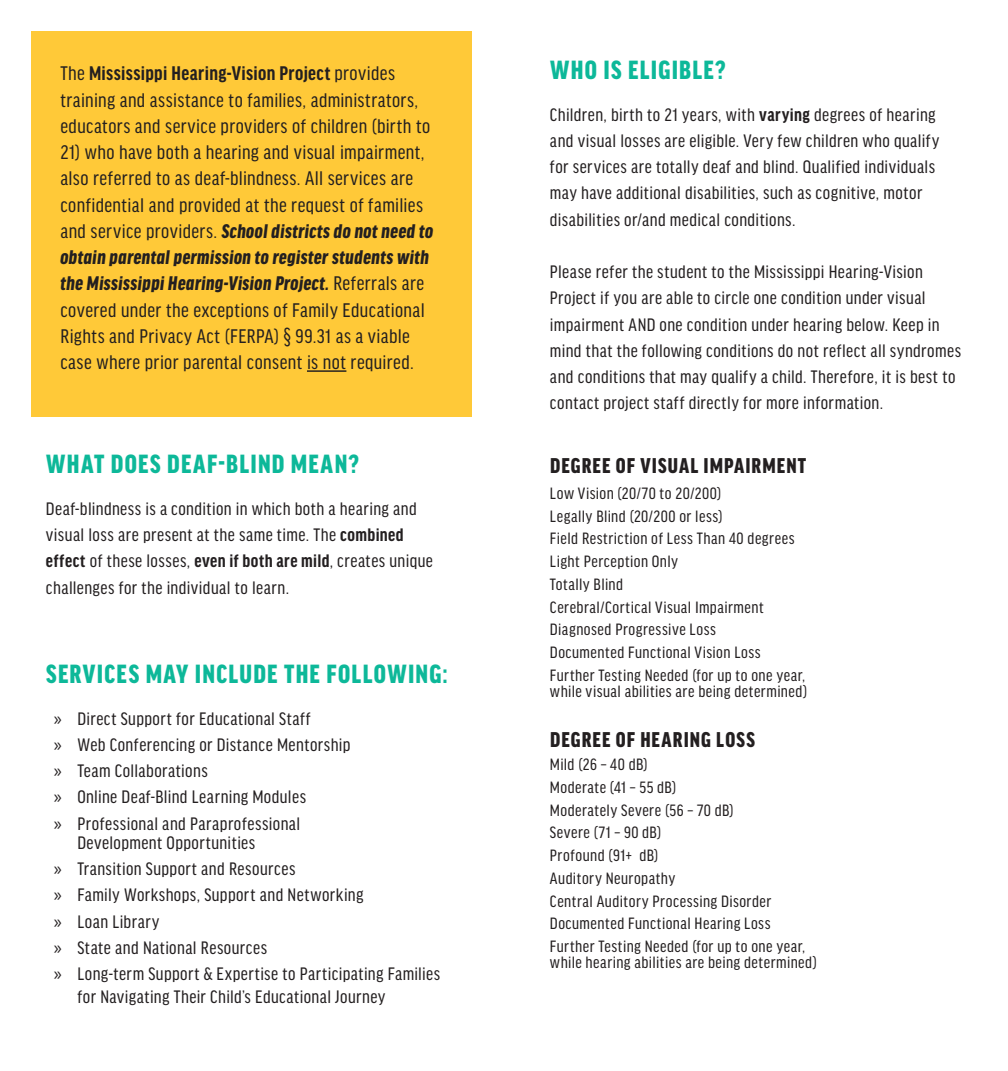
<style>
.page{position:relative;width:1008px;height:1071px;background:#fff}
.page>*{position:absolute;margin:0;border:0;box-sizing:border-box;transform-origin:0 0}
.t1{font:900 condensed 28px "Good Headline Pro";letter-spacing:.045em;color:#0db899}
.t2{font:900 condensed 22.75px "Good Headline Pro";letter-spacing:.045em;color:#231f20}
.t3{font:condensed 21px/26.2px "Good Headline Pro";letter-spacing:.02em;color:#231f20}
.t4{font:condensed 19.25px/26.2px "Good Headline Pro";letter-spacing:.025em;color:#231f20}
.t5{font:condensed 17.5px/15.8px "Good Headline Pro";letter-spacing:.03em;color:#231f20}
.s1{font-weight:700}
.s2{font-weight:900;font-style:italic}
.s3{font-family:"Myriad Pro";font-stretch:normal}
</style>
<div class="page">
<div style="left:32px;top:32px;width:440px;height:385px;background:#ffc938"></div>
<hr style="left:307px;top:370px;width:39px;height:2px;background:#231f20">
<p class="t3" style="left:60px;top:61px;width:371px">The <span class="s1">Mississippi Hearing-Vision Project</span> provides training and assistance to families, administrators, educators and service providers of children (birth to</p>
<p class="t3" style="left:60px;top:139px;width:374px">21) who have both a hearing and visual impairment, also referred to as deaf-blindness. All services are confidential and provided at the request of families and service providers. <span class="s2">School districts do not need to obtain parental permission to register students with the Mississippi Hearing-Vision Project.</span> Referrals are covered under the exceptions of Family Educational Rights and Privacy Act (FERPA) § 99.31 as a viable case where prior parental consent is not required.</p>
<p class="t1" style="left:46px;top:449px;width:314px">WHAT DOES DEAF-BLIND MEAN?</p>
<p class="t4" style="left:46px;top:495px;width:388px">Deaf-blindness is a condition in which both a hearing and visual loss are present at the same time. The <span class="s1">combined effect</span> of these losses, <span class="s1">even if both are mild</span>, creates unique challenges for the individual to learn.</p>
<p class="t1" style="left:46px;top:659px;width:403px">SERVICES MAY INCLUDE THE FOLLOWING:</p>
<p class="t4" style="left:54px;top:705px;width:258px"><span class="s3">»</span> Direct Support for Educational Staff</p>
<p class="t4" style="left:54px;top:732px;width:298px"><span class="s3">»</span> Web Conferencing or Distance Mentorship</p>
<p class="t4" style="left:54px;top:758px;width:155px"><span class="s3">»</span> Team Collaborations</p>
<p class="t4" style="left:54px;top:784px;width:254px"><span class="s3">»</span> Online Deaf-Blind Learning Modules</p>
<p class="t4" style="left:77px;top:814px;width:224px;line-height:19.2px;text-indent:-24px"><span class="s3">»</span> Professional and Paraprofessional<br>Development Opportunities</p>
<p class="t4" style="left:54px;top:856px;width:243px"><span class="s3">»</span> Transition Support and Resources</p>
<p class="t4" style="left:54px;top:882px;width:311px"><span class="s3">»</span> Family Workshops, Support and Networking</p>
<p class="t4" style="left:54px;top:908px;width:107px"><span class="s3">»</span> Loan Library</p>
<p class="t4" style="left:54px;top:935px;width:215px"><span class="s3">»</span> State and National Resources</p>
<p class="t4" style="left:77px;top:963px;width:364px;line-height:22.8px;text-indent:-24px"><span class="s3">»</span> Long-term Support &amp; Expertise to Participating Families for Navigating Their Child’s Educational Journey</p>
<p class="t1" style="left:550px;top:54px;width:177px">WHO IS ELIGIBLE?</p>
<p class="t4" style="left:550px;top:101px;width:391px">Children, birth to 21 years, with <span class="s1">varying</span> degrees of hearing and visual losses are eligible. Very few children who qualify for services are totally deaf and blind. Qualified individuals may have additional disabilities, such as cognitive, motor disabilities or/and medical conditions.</p>
<p class="t4" style="left:550px;top:259px;width:413px">Please refer the student to the Mississippi Hearing-Vision Project if you are able to circle one condition under visual impairment AND one condition under hearing below. Keep in mind that the following conditions do not reflect all syndromes and conditions that may qualify a child. Therefore, it is best to contact project staff directly for more information.</p>
<p class="t2" style="left:550px;top:453px;width:258px">DEGREE OF VISUAL IMPAIRMENT</p>
<p class="t5" style="left:550px;top:485px;width:173px">Low Vision (20/70 to 20/200)</p>
<p class="t5" style="left:550px;top:508px;width:174px">Legally Blind (20/200 or less)</p>
<p class="t5" style="left:550px;top:531px;width:246px">Field Restriction of Less Than 40 degrees</p>
<p class="t5" style="left:550px;top:554px;width:130px">Light Perception Only</p>
<p class="t5" style="left:550px;top:576px;width:75px">Totally Blind</p>
<p class="t5" style="left:550px;top:599px;width:215px">Cerebral/Cortical Visual Impairment</p>
<p class="t5" style="left:550px;top:622px;width:167px">Diagnosed Progressive Loss</p>
<p class="t5" style="left:550px;top:645px;width:212px">Documented Functional Vision Loss</p>
<p class="t5" style="left:550px;top:667px;width:259px">Further Testing Needed (for up to one year, while visual abilities are being determined)</p>
<p class="t2" style="left:550px;top:728px;width:207px">DEGREE OF HEARING LOSS</p>
<p class="t5" style="left:550px;top:757px;width:99px">Mild (26 – 40 dB)</p>
<p class="t5" style="left:550px;top:779px;width:128px">Moderate (41 – 55 dB)</p>
<p class="t5" style="left:550px;top:802px;width:185px">Moderately Severe (56 – 70 dB)</p>
<p class="t5" style="left:550px;top:825px;width:113px">Severe (71 – 90 dB)</p>
<p class="t5" style="left:550px;top:848px;width:110px">Profound (91+ dB)</p>
<p class="t5" style="left:550px;top:870px;width:127px">Auditory Neuropathy</p>
<p class="t5" style="left:550px;top:893px;width:223px">Central Auditory Processing Disorder</p>
<p class="t5" style="left:550px;top:916px;width:222px">Documented Functional Hearing Loss</p>
<p class="t5" style="left:550px;top:939px;width:268px">Further Testing Needed (for up to one year, while hearing abilities are being determined)</p>
</div>
